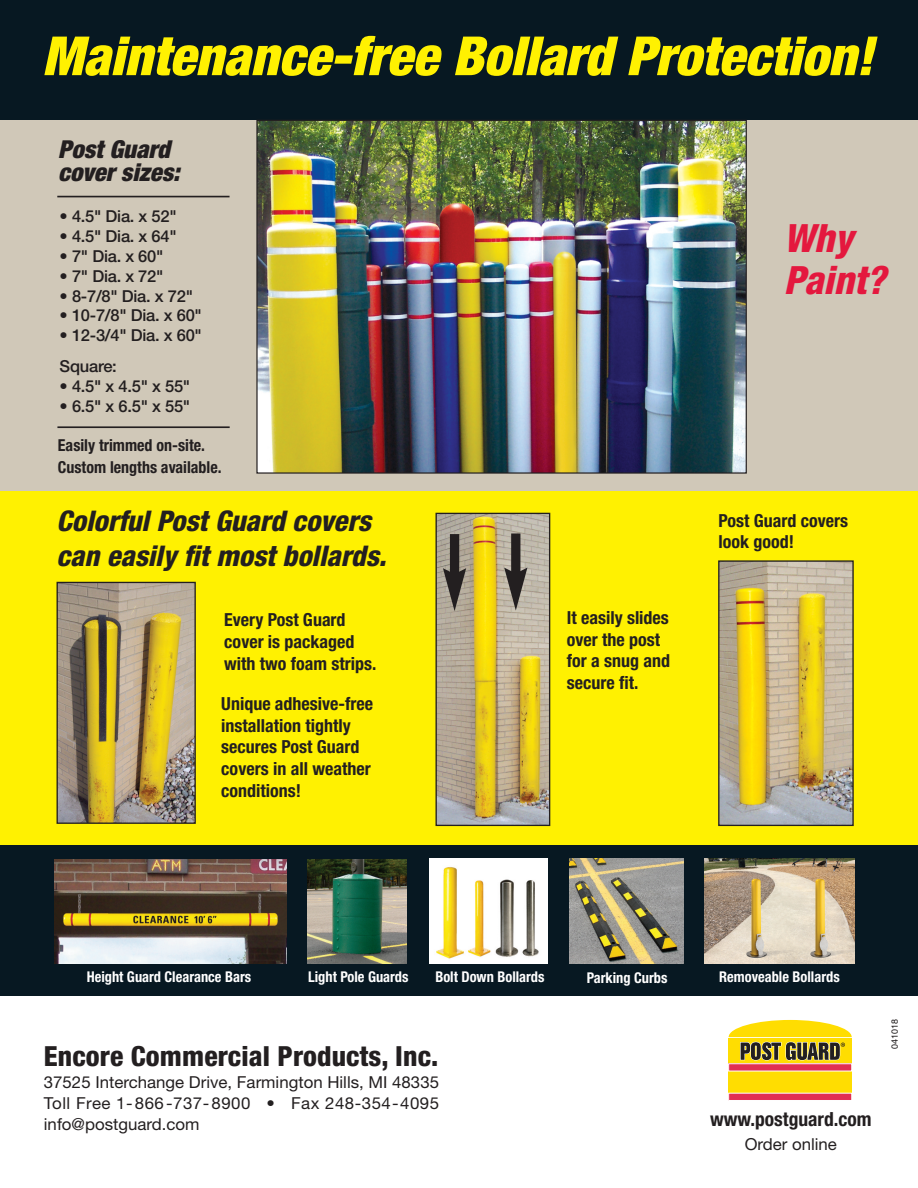
<style>
.page{position:relative;width:918px;height:1188px;background:#fff}
.page>*{position:absolute;margin:0;border:0;box-sizing:border-box;transform-origin:0 0}
.t1{font:italic 900 condensed 54px "Helvetica Neue LT Std";color:#fff101}
.t2{font:italic 800 condensed 39px/42.3px "Helvetica Neue LT Std";color:#e4183e}
.t3{font:italic 800 condensed 28.5px/34.2px "Helvetica Neue LT Std";color:#231f20}
.t4{font:800 condensed 27.75px "Helvetica Neue LT Std";letter-spacing:.005em;color:#231f20}
.t5{font:italic 900 condensed 24.75px/23.1px "Helvetica Neue LT Std";color:#231f20}
.t6{font:700 condensed 19.5px "Helvetica Neue LT Std";color:#231f20}
.t7{font:700 condensed 18px/21.6px "Helvetica Neue LT Std";color:#231f20}
.t8{font:500 16.5px/31.3px "Helvetica Neue LT Std";letter-spacing:-.015em;color:#231f20}
.t9{font:16.5px/21px "Helvetica Neue LT Std";color:#231f20;text-align:justify}
.t10{font:700 condensed 16.5px/21.5px "Helvetica Neue LT Std";color:#231f20}
.t11{font:700 condensed 14.85px "Helvetica Neue LT Std";color:#fff}
.t12{font:9px "Helvetica";color:#231f20}
</style>
<div class="page">
<div style="left:0;top:116px;width:918px;height:735px;background:#d0c8b8"></div>
<div style="left:0;top:492px;width:918px;height:369px;background:#fff101"></div>
<div style="left:0;top:0;width:918px;height:120px;background:#071822"></div>
<div style="left:0;top:846px;width:918px;height:150px;background:#071822"></div>
<img style="left:59px;top:584px;width:135px;height:238px">
<div style="left:57px;top:582px;width:139px;height:242px;border:1px solid #231f20"></div>
<img style="left:438px;top:515px;width:110px;height:309px">
<div style="left:436px;top:513px;width:114px;height:313px;border:1px solid #231f20"></div>
<img style="left:720px;top:562px;width:132px;height:262px">
<div style="left:718px;top:560px;width:136px;height:266px;border:1px solid #231f20"></div>
<div style="left:450px;top:534px;width:9px;height:42px;background:#231f20"></div>
<svg style="left:443px;top:568px;width:23px;height:43px"></svg>
<div style="left:511px;top:533px;width:9px;height:43px;background:#231f20"></div>
<svg style="left:504px;top:568px;width:23px;height:43px"></svg>
<hr style="left:57px;top:196px;width:173px;height:1px;background:#231f20">
<hr style="left:57px;top:426px;width:173px;height:2px;background:#231f20">
<img style="left:258px;top:122px;width:487px;height:350px">
<img style="left:55px;top:859px;width:231px;height:105px">
<img style="left:308px;top:859px;width:99px;height:105px">
<img style="left:569px;top:859px;width:115px;height:104px">
<img style="left:704px;top:859px;width:151px;height:105px">
<img style="left:429px;top:859px;width:119px;height:105px">
<div style="left:729px;top:1038px;width:123px;height:62px;background:#ffdd01"></div>
<div style="left:729px;top:1064px;width:123px;height:7px;background:#e12f53"></div>
<div style="left:728px;top:1063px;width:124px;height:8px;border:1px solid #fff"></div>
<div style="left:729px;top:1093px;width:123px;height:7px;background:#e12f53"></div>
<div style="left:728px;top:1093px;width:124px;height:8px;border:1px solid #fff"></div>
<svg style="left:729px;top:1020px;width:123px;height:41px"></svg>
<h1 class="t1" style="left:42px;top:37px;width:832px">Maintenance-free Bollard Protection!</h1>
<h3 class="t5" style="left:58px;top:140px;width:123px">Post Guard cover sizes:</h3>
<p class="t8" style="left:60px;top:202px;width:119px">• 4.5" Dia. x 52"</p>
<p class="t8" style="left:60px;top:222px;width:119px">• 4.5" Dia. x 64"</p>
<p class="t8" style="left:60px;top:242px;width:105px">• 7" Dia. x 60"</p>
<p class="t8" style="left:60px;top:262px;width:105px">• 7" Dia. x 72"</p>
<p class="t8" style="left:60px;top:282px;width:135px">• 8-7/8" Dia. x 72"</p>
<p class="t8" style="left:60px;top:301px;width:144px">• 10-7/8" Dia. x 60"</p>
<p class="t8" style="left:60px;top:321px;width:144px">• 12-3/4" Dia. x 60"<br>Square:</p>
<p class="t8" style="left:60px;top:372px;width:132px">• 4.5" x 4.5" x 55"</p>
<p class="t8" style="left:60px;top:392px;width:132px">• 6.5" x 6.5" x 55"</p>
<p class="t10" style="left:58px;top:436px;width:165px">Easily trimmed on-site.<br>Custom lengths available.</p>
<h3 class="t3" style="left:57px;top:507px;width:331px">Colorful Post Guard covers can easily fit most bollards.</h3>
<p class="t7" style="left:224px;top:611px;width:154px">Every Post Guard cover is packaged with two foam strips.</p>
<p class="t7" style="left:567px;top:609px;width:105px">It easily slides over the post for a snug and secure fit.</p>
<p class="t7" style="left:221px;top:695px;width:153px">Unique adhesive-free installation tightly secures Post Guard covers in all weather conditions!</p>
<h2 class="t2" style="left:784px;top:220px;width:103px">Why<br>Paint?</h2>
<p class="t7" style="left:719px;top:511px;width:131px">Post Guard covers look good!</p>
<p class="t11" style="left:87px;top:971px;width:166px">Height Guard Clearance Bars</p>
<p class="t11" style="left:308px;top:971px;width:102px">Light Pole Guards</p>
<p class="t11" style="left:435px;top:971px;width:111px">Bolt Down Bollards</p>
<p class="t11" style="left:587px;top:972px;width:82px">Parking Curbs</p>
<p class="t11" style="left:719px;top:971px;width:122px">Removeable Bollards</p>
<h3 class="t4" style="left:44px;top:1046px;width:396px">Encore Commercial Products, Inc.</h3>
<p class="t9" style="left:44px;top:1074px;width:397px">37525 Interchange Drive, Farmington Hills, MI 48335<br>Toll Free 1-866-737-8900 • Fax 248-354-4095 info@postguard.com</p>
<p class="t6" style="left:710px;top:1112px;width:163px">www.postguard.com</p>
<p class="t9" style="left:745px;top:1135px;width:94px">Order online</p>
<p class="t12" style="left:889px;top:1049px;width:32px;rotate:-90deg">041018</p>
</div>
